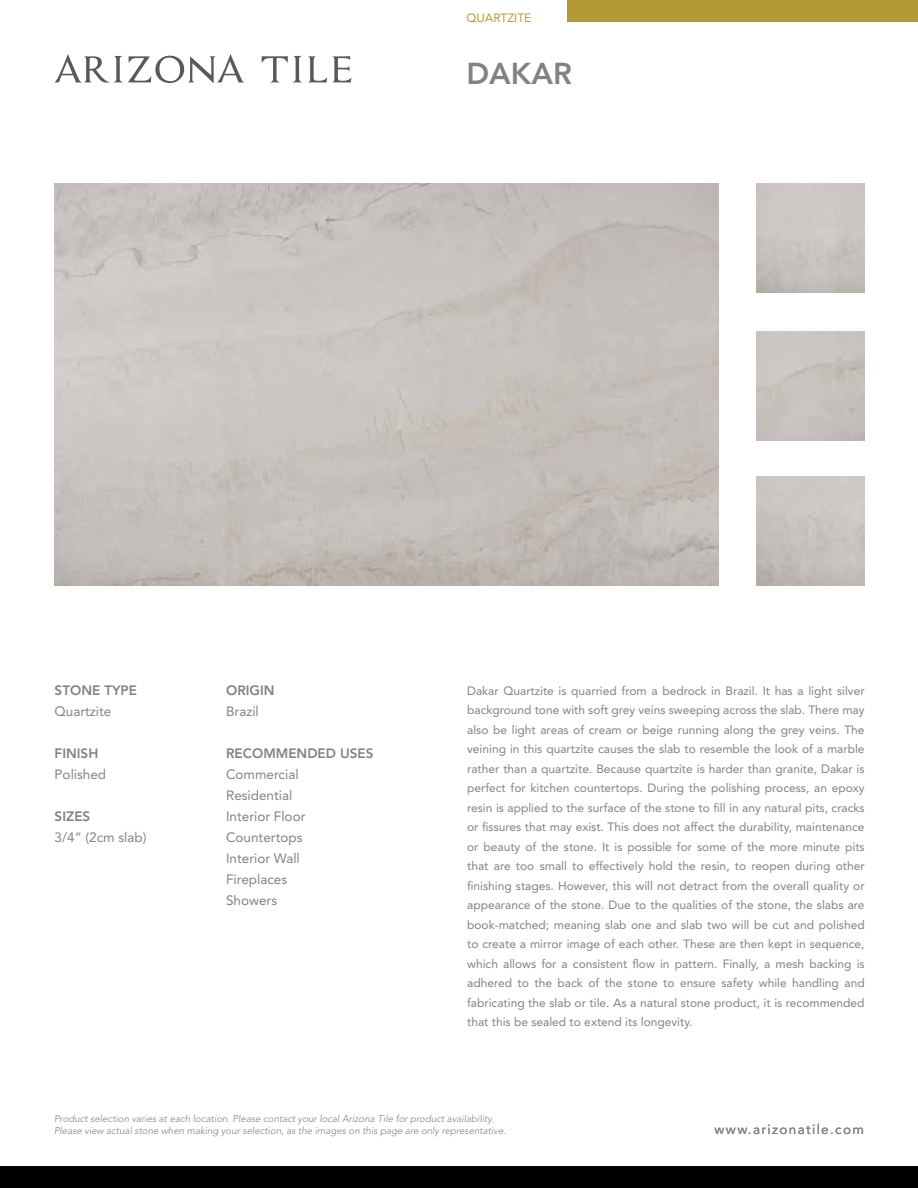
<style>
.page{position:relative;width:918px;height:1188px;background:#fff}
.page>*{position:absolute;margin:0;border:0;box-sizing:border-box;transform-origin:0 0}
.t1{font:800 30px "Avenir LT Std";color:#808285}
.t2{font:13.5px/21px "Avenir LT Std";color:#808285}
.t3{font:800 13.5px "Avenir LT Std";color:#808285}
.t4{font:13.5px "Avenir LT Std";letter-spacing:.1em;color:#808285}
.t5{font:12px/19.5px "Avenir LT Std";color:#808285;text-align:justify}
.t6{font:12px "Avenir LT Std";color:#b39a36}
.t7{font:italic 300 9.75px "Avenir LT Std";color:#808285}
</style>
<div class="page">
<div style="left:567px;top:0;width:351px;height:22px;background:#b39a36"></div>
<svg style="left:54px;top:54px;width:191px;height:29px"></svg>
<svg style="left:262px;top:56px;width:40px;height:27px"></svg>
<svg style="left:308px;top:56px;width:44px;height:27px"></svg>
<div style="left:0;top:1166px;width:918px;height:22px;background:#000"></div>
<p class="t6" style="left:466px;top:10px;width:66px">QUARTZITE</p>
<h1 class="t1" style="left:467px;top:56px;width:107px">DAKAR</h1>
<p class="t3" style="left:55px;top:682px;width:84px">STONE TYPE</p>
<p class="t2" style="left:55px;top:701px;width:58px">Quartzite</p>
<p class="t3" style="left:55px;top:745px;width:45px">FINISH</p>
<p class="t2" style="left:55px;top:764px;width:53px">Polished</p>
<p class="t3" style="left:55px;top:808px;width:37px">SIZES</p>
<p class="t2" style="left:55px;top:827px;width:93px">3/4” (2cm slab)</p>
<p class="t3" style="left:226px;top:682px;width:50px">ORIGIN</p>
<p class="t2" style="left:226px;top:701px;width:34px">Brazil</p>
<p class="t3" style="left:226px;top:745px;width:149px">RECOMMENDED USES</p>
<p class="t2" style="left:226px;top:764px;width:81px">Commercial<br>Residential<br>Interior Floor<br>Countertops<br>Interior Wall<br>Fireplaces<br>Showers</p>
<p class="t5" style="left:467px;top:681px;width:399px">Dakar Quartzite is quarried from a bedrock in Brazil. It has a light silver background tone with soft grey veins sweeping across the slab. There may also be light areas of cream or beige running along the grey veins. The veining in this quartzite causes the slab to resemble the look of a marble rather than a quartzite. Because quartzite is harder than granite, Dakar is perfect for kitchen countertops. During the polishing process, an epoxy resin is applied to the surface of the stone to fill in any natural pits, cracks or fissures that may exist. This does not affect the durability, maintenance or beauty of the stone. It is possible for some of the more minute pits that are too small to effectively hold the resin, to reopen during other finishing stages. However, this will not detract from the overall quality or appearance of the stone. Due to the qualities of the stone, the slabs are book-matched; meaning slab one and slab two will be cut and polished to create a mirror image of each other. These are then kept in sequence, which allows for a consistent flow in pattern. Finally, a mesh backing is adhered to the back of the stone to ensure safety while handling and fabricating the slab or tile. As a natural stone product, it is recommended that this be sealed to extend its longevity.</p>
<p class="t7" style="left:54px;top:1113px;width:441px">Product selection varies at each location. Please contact your local Arizona Tile for product availability.</p>
<p class="t7" style="left:54px;top:1125px;width:454px">Please view actual stone when making your selection, as the images on this page are only representative.</p>
<p class="t4" style="left:715px;top:1121px;width:151px">www.arizonatile.com</p>
</div>
